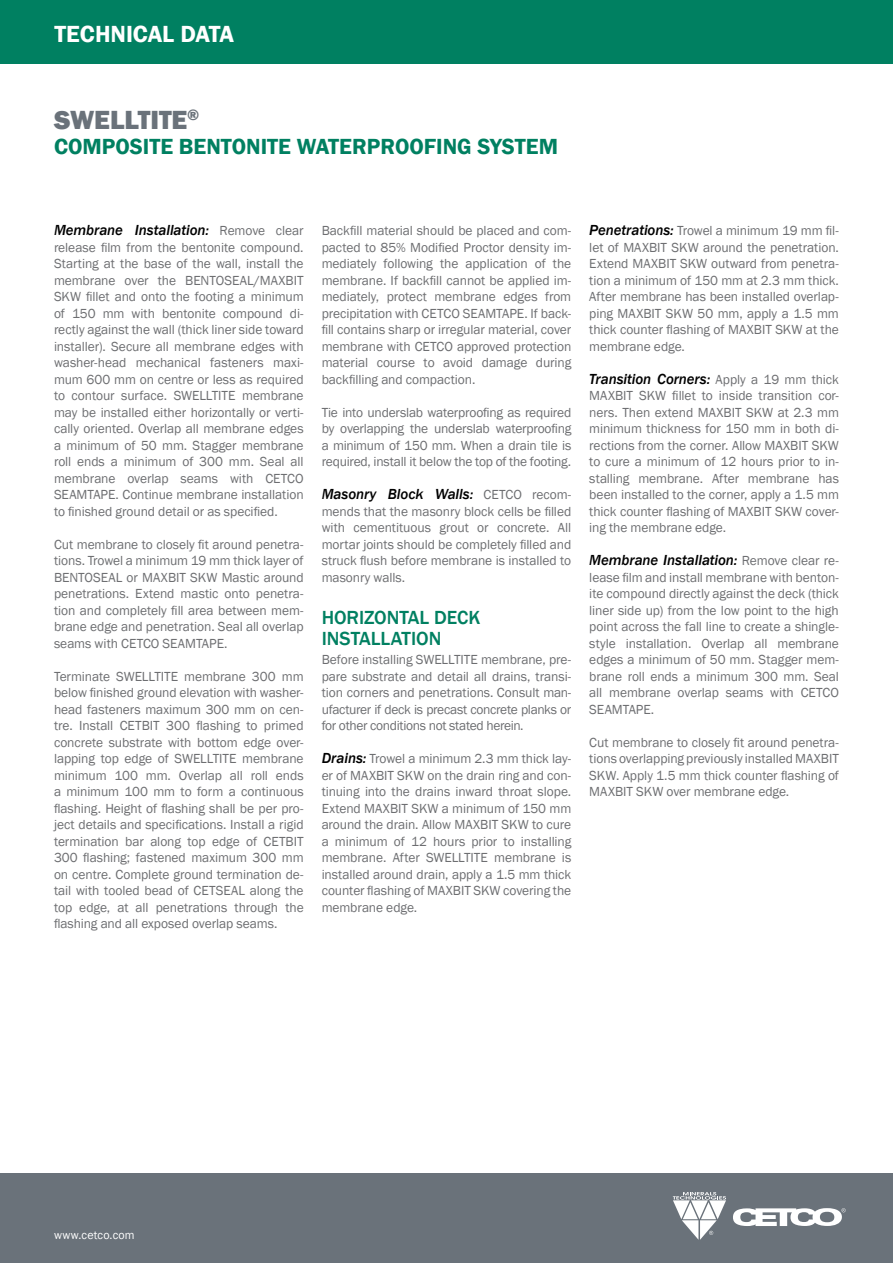
<style>
.page{position:relative;width:893px;height:1263px;background:#fff}
.page>*{position:absolute;margin:0;border:0;box-sizing:border-box;transform-origin:0 0}
.t1{font:800 27px "Franklin Gothic";letter-spacing:-.005em;color:#6a727a}
.t2{font:600 24px "Franklin Gothic";color:#fff}
.t3{font:600 22.5px "Franklin Gothic";color:#008061}
.t4{font:500 19.5px/21px "Franklin Gothic";color:#008061}
.t5{font:italic 500 15px "Franklin Gothic";letter-spacing:-.005em;color:#000}
.t6{font:13.5px/16.5px "Franklin Gothic";letter-spacing:-.005em;color:#6d6e71;text-align:justify}
.t7{font:12px "Franklin Gothic";letter-spacing:.02em;color:#fff}
.s1{font-weight:400;font-style:normal;font-size:13.5px;color:#6d6e71}
.s2{font-weight:500;font-style:italic;font-size:15px;color:#000}
</style>
<div class="page">
<div style="left:0;top:0;width:893px;height:64px;background:#008061"></div>
<div style="left:0;top:1174px;width:893px;height:89px;background:#6a727a"></div>
<svg style="left:733px;top:1208px;width:113px;height:18px"></svg>
<svg style="left:673px;top:1192px;width:53px;height:48px"></svg>
<h2 class="t2" style="left:55px;top:20px;width:181px">TECHNICAL DATA</h2>
<h1 class="t1" style="left:54px;top:103px;width:147px">SWELLTITE<sup>®</sup></h1>
<h3 class="t3" style="left:54px;top:133px;width:506px">COMPOSITE BENTONITE WATERPROOFING SYSTEM</h3>
<p class="t5" style="left:54px;top:221px;width:251px">Membrane Installation: <span class="s1">Remove clear</span></p>
<p class="t6" style="left:54px;top:239px;width:251px">release film from the bentonite compound.<br>Starting at the base of the wall, install the membrane over the BENTOSEAL/MAXBIT SKW fillet and onto the footing a minimum of 150 mm with bentonite compound di&shy;rectly against the wall (thick liner side toward installer). Secure all membrane edges with washer-head mechanical fasteners maxi&shy;mum 600 mm on centre or less as required to contour surface. SWELLTITE membrane may be installed either horizontally or verti&shy;cally oriented. Overlap all membrane edges a minimum of 50 mm. Stagger membrane roll ends a minimum of 300 mm. Seal all membrane overlap seams with CETCO SEAMTAPE. Continue membrane installation to finished ground detail or as specified.</p>
<p class="t6" style="left:54px;top:536px;width:251px">Cut membrane to closely fit around penetra&shy;tions. Trowel a minimum 19 mm thick layer of BENTOSEAL or MAXBIT SKW Mastic around penetrations. Extend mastic onto penetra&shy;tion and completely fill area between mem&shy;brane edge and penetration. Seal all overlap seams with CETCO SEAMTAPE.</p>
<p class="t6" style="left:54px;top:668px;width:251px">Terminate SWELLTITE membrane 300 mm below finished ground elevation with washer&shy;head fasteners maximum 300 mm on cen&shy;tre. Install CETBIT 300 flashing to primed concrete substrate with bottom edge over&shy;lapping top edge of SWELLTITE membrane minimum 100 mm. Overlap all roll ends a minimum 100 mm to form a continuous flashing. Height of flashing shall be per pro&shy;ject details and specifications. Install a rigid termination bar along top edge of CETBIT 300 flashing; fastened maximum 300 mm on centre. Complete ground termination de&shy;tail with tooled bead of CETSEAL along the top edge, at all penetrations through the flashing and all exposed overlap seams.</p>
<p class="t6" style="left:322px;top:223px;width:251px">Backfill material should be placed and com&shy;pacted to 85% Modified Proctor density im&shy;mediately following the application of the membrane. If backfill cannot be applied im&shy;mediately, protect membrane edges from precipitation with CETCO SEAMTAPE. If back&shy;fill contains sharp or irregular material, cover membrane with CETCO approved protection material course to avoid damage during backfilling and compaction.</p>
<p class="t6" style="left:322px;top:404px;width:251px">Tie into underslab waterproofing as required by overlapping the underslab waterproofing a minimum of 150 mm. When a drain tile is required, install it below the top of the footing.</p>
<p class="t5" style="left:322px;top:485px;width:251px">Masonry Block Walls: <span class="s1">CETCO recom-</span></p>
<p class="t6" style="left:322px;top:503px;width:251px">mends that the masonry block cells be filled with cementituous grout or concrete. All mortar joints should be completely filled and struck flush before membrane is installed to masonry walls.</p>
<h3 class="t4" style="left:322px;top:607px;width:160px">HORIZONTAL DECK<br>INSTALLATION</h3>
<p class="t6" style="left:322px;top:652px;width:251px">Before installing SWELLTITE membrane, pre&shy;pare substrate and detail all drains, transi&shy;tion corners and penetrations. Consult man&shy;ufacturer if deck is precast concrete planks or for other conditions not stated herein.</p>
<p class="t6" style="left:322px;top:751px;width:251px"><span class="s2">Drains:</span> Trowel a minimum 2.3 mm thick lay&shy;er of MAXBIT SKW on the drain ring and con&shy;tinuing into the drains inward throat slope.<br>Extend MAXBIT SKW a minimum of 150 mm around the drain. Allow MAXBIT SKW to cure a minimum of 12 hours prior to installing membrane. After SWELLTITE membrane is installed around drain, apply a 1.5 mm thick counter flashing of MAXBIT SKW covering the membrane edge.</p>
<p class="t6" style="left:589px;top:223px;width:251px"><span class="s2">Penetrations:</span> Trowel a minimum 19 mm fil&shy;let of MAXBIT SKW around the penetration.<br>Extend MAXBIT SKW outward from penetra&shy;tion a minimum of 150 mm at 2.3 mm thick.<br>After membrane has been installed overlap&shy;ping MAXBIT SKW 50 mm, apply a 1.5 mm thick counter flashing of MAXBIT SKW at the membrane edge.</p>
<p class="t5" style="left:589px;top:369px;width:251px">Transition Corners: <span class="s1">Apply a 19 mm thick</span></p>
<p class="t6" style="left:589px;top:388px;width:251px">MAXBIT SKW fillet to inside transition cor&shy;ners. Then extend MAXBIT SKW at 2.3 mm minimum thickness for 150 mm in both di&shy;rections from the corner. Allow MAXBIT SKW to cure a minimum of 12 hours prior to in&shy;stalling membrane. After membrane has been installed to the corner, apply a 1.5 mm thick counter flashing of MAXBIT SKW cover&shy;ing the membrane edge.</p>
<p class="t5" style="left:589px;top:551px;width:251px">Membrane Installation: <span class="s1">Remove clear re-</span></p>
<p class="t6" style="left:589px;top:569px;width:251px">lease film and install membrane with benton&shy;ite compound directly against the deck (thick liner side up) from the low point to the high point across the fall line to create a shingle&shy;style installation. Overlap all membrane edges a minimum of 50 mm. Stagger mem&shy;brane roll ends a minimum 300 mm. Seal all membrane overlap seams with CETCO SEAMTAPE.</p>
<p class="t6" style="left:589px;top:734px;width:251px">Cut membrane to closely fit around penetra&shy;tions overlapping previously installed MAXBIT SKW. Apply 1.5 mm thick counter flashing of MAXBIT SKW over membrane edge.</p>
<p class="t7" style="left:54px;top:1227px;width:82px">www.cetco.com</p>
</div>
